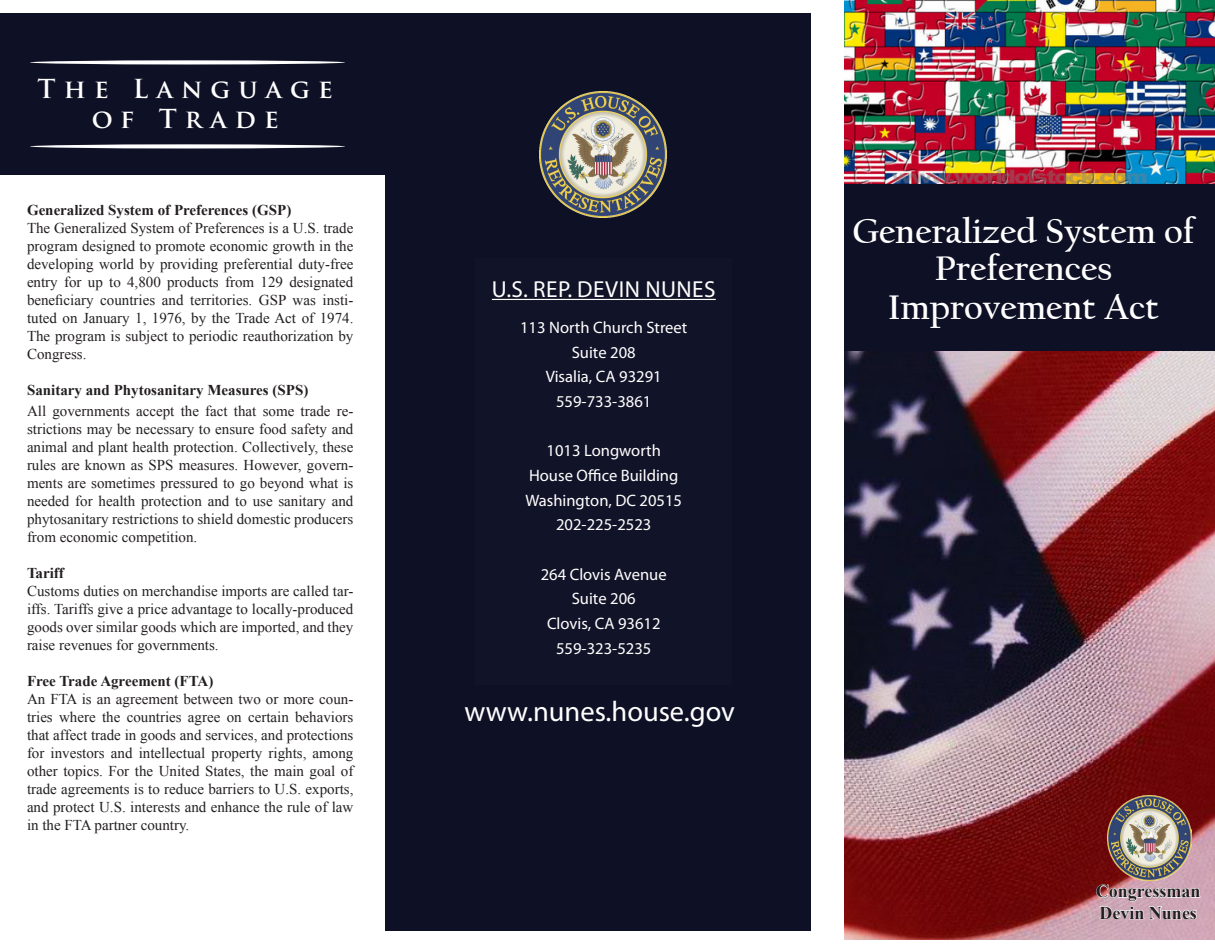
<style>
.page{position:relative;width:1215px;height:945px;background:#fff}
.page>*{position:absolute;margin:0;border:0;box-sizing:border-box;transform-origin:0 0}
.t1{font:700 35.85px/36.9px "Californian FB";color:#fff;text-align:center}
.Body{font:28.5px "Myriad Pro";color:#fff}
.t2{font:700 25.5px/30.6px "Trajan Pro";letter-spacing:.32em;color:#fff;text-align:center}
.Body-2{font:23.25px "Myriad Pro";letter-spacing:.02em;color:#fff}
.t3{font:700 18px "Times New Roman";color:#231f20}
.Body-3{font:16.5px "Myriad Pro";color:#fff}
.t4{font:15px/18px "Times New Roman";color:#231f20;text-align:justify}
.t5{font:700 15px "Times New Roman";color:#231f20}
</style>
<div class="page">
<div style="left:385px;top:14px;width:433px;height:918px;background:#0e1025"></div>
<img style="left:844px;top:351px;width:371px;height:588px">
<hr style="left:492px;top:299px;width:224px;height:1px;background:#fff">
<img style="left:540px;top:91px;width:126px;height:127px">
<div style="left:0;top:14px;width:396px;height:162px;background:#0e1025"></div>
<img style="left:844px;top:0;width:371px;height:184px">
<div style="left:828px;top:184px;width:387px;height:167px;background:#0e1025"></div>
<img style="left:1107px;top:796px;width:84px;height:84px">
<svg style="left:1096px;top:884px;width:105px;height:36px;background:#dab9c4"></svg>
<div style="left:812px;top:0;width:32px;height:945px;background:#fff"></div>
<svg style="left:30px;top:60px;width:315px;height:4px"></svg>
<svg style="left:30px;top:144px;width:315px;height:4px"></svg>
<p class="t2" style="left:38px;top:74px;width:297px">The Language of Trade</p>
<p class="t5" style="left:27px;top:200px;width:266px">Generalized System of Preferences (GSP)</p>
<p class="t4" style="left:27px;top:219px;width:328px">The Generalized System of Preferences is a U.S. trade program designed to promote economic growth in the developing world by providing preferential duty-free entry for up to 4,800 products from 129 designated beneficiary countries and territories. GSP was insti&shy;tuted on January 1, 1976, by the Trade Act of 1974.<br>The program is subject to periodic reauthorization by Congress.</p>
<p class="t5" style="left:27px;top:380px;width:283px">Sanitary and Phytosanitary Measures (SPS)</p>
<p class="t4" style="left:27px;top:402px;width:328px">All governments accept the fact that some trade re&shy;strictions may be necessary to ensure food safety and animal and plant health protection. Collectively, these rules are known as SPS measures. However, govern&shy;ments are sometimes pressured to go beyond what is needed for health protection and to use sanitary and phytosanitary restrictions to shield domestic producers from economic competition.</p>
<p class="t5" style="left:27px;top:563px;width:38px">Tariff</p>
<p class="t4" style="left:27px;top:582px;width:328px">Customs duties on merchandise imports are called tar&shy;iffs. Tariffs give a price advantage to locally-produced goods over similar goods which are imported, and they raise revenues for governments.</p>
<p class="t5" style="left:27px;top:671px;width:188px">Free Trade Agreement (FTA)</p>
<p class="t4" style="left:27px;top:690px;width:328px">An FTA is an agreement between two or more coun&shy;tries where the countries agree on certain behaviors that affect trade in goods and services, and protections for investors and intellectual property rights, among other topics. For the United States, the main goal of trade agreements is to reduce barriers to U.S. exports, and protect U.S. interests and enhance the rule of law in the FTA partner country.</p>
<p class="Body-2" style="left:492px;top:275px;width:223px">U.S. Rep. Devin Nu nes</p>
<p class="Body-3" style="left:520px;top:317px;width:169px">113 North Church Street</p>
<p class="Body-3" style="left:572px;top:342px;width:65px">Suite 208</p>
<p class="Body-3" style="left:546px;top:367px;width:117px">Visalia, CA 93291</p>
<p class="Body-3" style="left:556px;top:391px;width:97px">559-733-3861</p>
<p class="Body-3" style="left:547px;top:441px;width:116px">1013 Longworth</p>
<p class="Body-3" style="left:529px;top:465px;width:151px">House Office Building</p>
<p class="Body-3" style="left:525px;top:490px;width:158px">Washington, DC 20515</p>
<p class="Body-3" style="left:556px;top:515px;width:97px">202-225-2523</p>
<p class="Body-3" style="left:541px;top:564px;width:127px">264 Clovis Avenue</p>
<p class="Body-3" style="left:572px;top:589px;width:65px">Suite 206</p>
<p class="Body-3" style="left:547px;top:613px;width:115px">Clovis, CA 93612</p>
<p class="Body-3" style="left:556px;top:638px;width:97px">559-323-5235</p>
<p class="Body" style="left:465px;top:693px;width:272px">www.nunes.house.gov</p>
<p class="t1" style="left:853px;top:213px;width:343px">Generalized System of<br>Preferences</p>
<p class="t1" style="left:888px;top:289px;width:273px">Improvement Act</p>
<p class="t3" style="left:1096px;top:879px;width:106px">Congressman</p>
<p class="t3" style="left:1099px;top:900px;width:99px">Devin Nunes</p>
</div>
